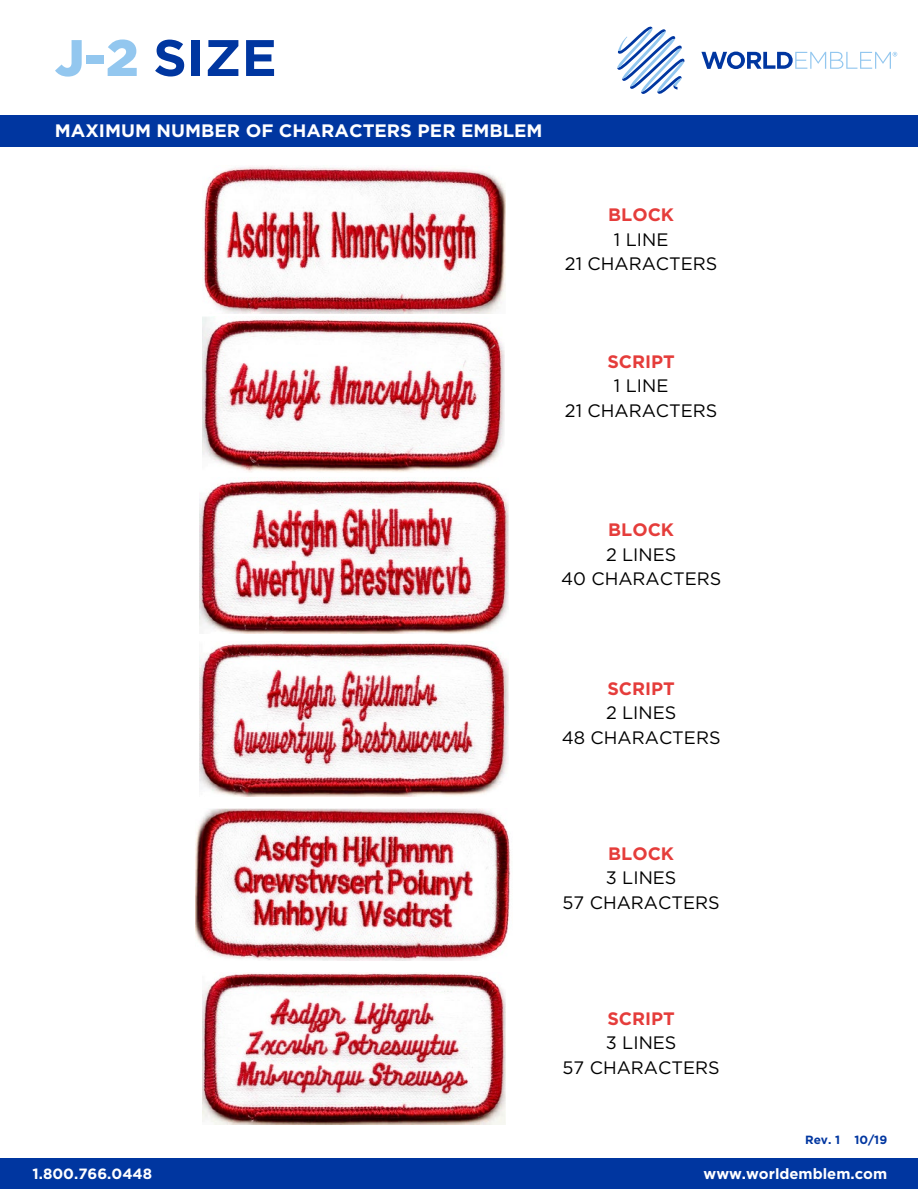
<style>
.page{position:relative;width:918px;height:1189px;background:#fff}
.page>*{position:absolute;margin:0;border:0;box-sizing:border-box;transform-origin:0 0}
.t1{font:700 51.3px "Gotham";color:#0036a0}
.t2{font:18px/24.5px "Gotham";color:#000;text-align:center}
.t3{font:700 18px "Gotham";color:#fff}
.t4{font:700 18px "Gotham";color:#e53d3b}
.t5{font:700 14.85px "Gotham";color:#fff}
.t6{font:700 11.85px "Gotham";color:#0036a0}
.s1{font-weight:900;color:#93c7ef}
</style>
<div class="page">
<svg style="left:617px;top:26px;width:68px;height:68px"></svg>
<svg style="left:701px;top:52px;width:196px;height:17px"></svg>
<div style="left:0;top:115px;width:918px;height:31px;background:#0036a0"></div>
<div style="left:0;top:1157px;width:918px;height:31px;background:#0036a0"></div>
<img style="left:199px;top:642px;width:310px;height:154px">
<img style="left:199px;top:480px;width:310px;height:154px">
<img style="left:203px;top:317px;width:302px;height:155px">
<img style="left:202px;top:166px;width:304px;height:148px">
<img style="left:196px;top:808px;width:315px;height:152px">
<img style="left:202px;top:973px;width:304px;height:151px">
<h1 class="t1" style="left:55px;top:24px;width:224px"><span class="s1">J-2</span> SIZE</h1>
<p class="t3" style="left:55px;top:119px;width:489px">MAXIMUM NUMBER OF CHARACTERS PER EMBLEM</p>
<p class="t4" style="left:608px;top:203px;width:67px">BLOCK</p>
<p class="t2" style="left:565px;top:227px;width:154px">1 LINE<br>21 CHARACTERS</p>
<p class="t4" style="left:607px;top:349px;width:69px">SCRIPT</p>
<p class="t2" style="left:565px;top:373px;width:154px">1 LINE<br>21 CHARACTERS</p>
<p class="t4" style="left:608px;top:518px;width:67px">BLOCK</p>
<p class="t2" style="left:561px;top:542px;width:162px">2 LINES<br>40 CHARACTERS</p>
<p class="t4" style="left:607px;top:676px;width:69px">SCRIPT</p>
<p class="t2" style="left:562px;top:700px;width:160px">2 LINES<br>48 CHARACTERS</p>
<p class="t4" style="left:608px;top:841px;width:67px">BLOCK</p>
<p class="t2" style="left:563px;top:865px;width:159px">3 LINES<br>57 CHARACTERS</p>
<p class="t4" style="left:607px;top:1006px;width:69px">SCRIPT</p>
<p class="t2" style="left:563px;top:1030px;width:159px">3 LINES<br>57 CHARACTERS</p>
<p class="t6" style="left:805px;top:1132px;width:84px">Rev. 1 10/19</p>
<p class="t5" style="left:33px;top:1163px;width:121px">1.800.766.0448</p>
<p class="t5" style="left:704px;top:1163px;width:185px">www.worldemblem.com</p>
</div>
